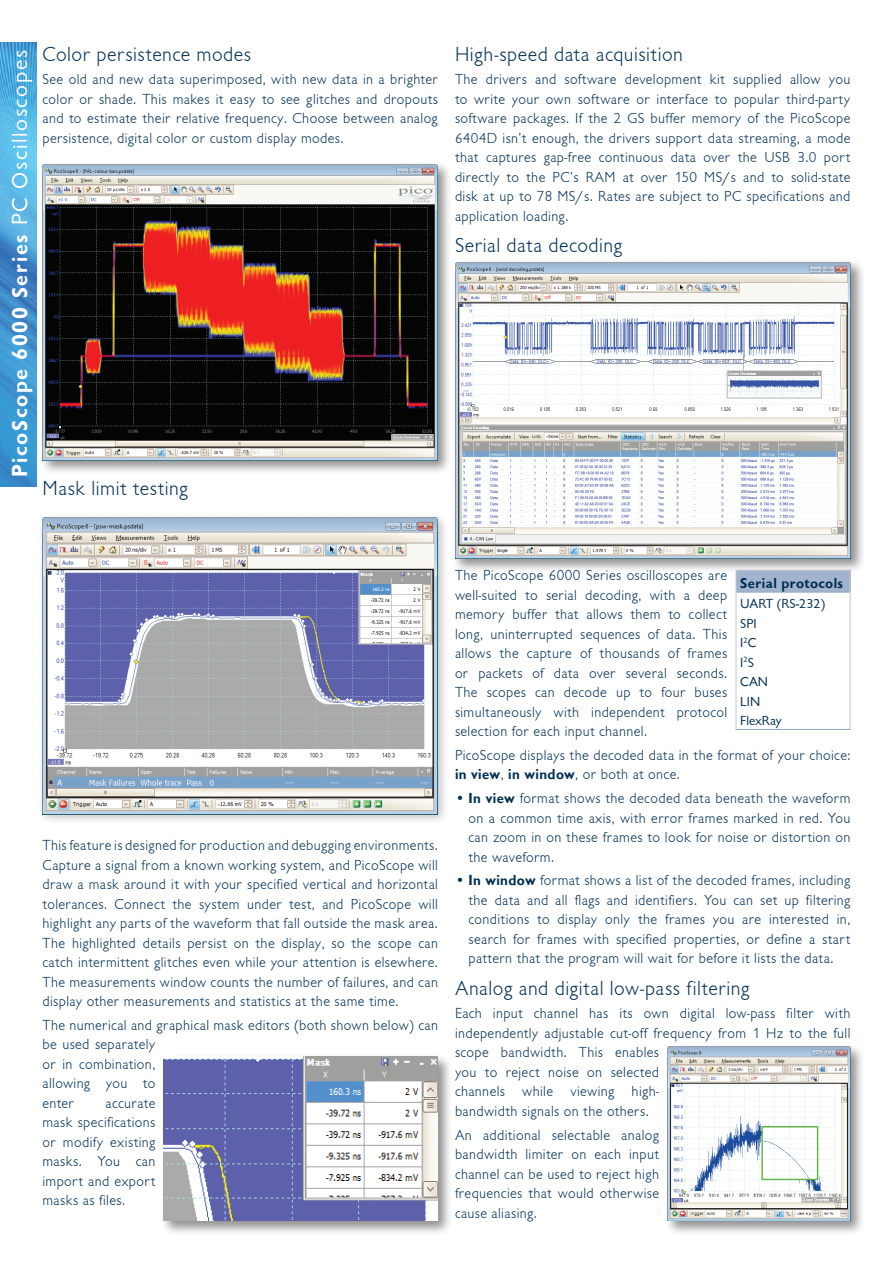
<style>
.page{position:relative;width:893px;height:1263px;background:#fff}
.page>*{position:absolute;margin:0;border:0;box-sizing:border-box;transform-origin:0 0}
.t1{font:700 22.5px "Chantilly";letter-spacing:.075em;color:#fff}
.t2{font:300 21px "Chantilly";letter-spacing:.025em;color:#002e54}
.t3{font:300 15px/19.5px "Chantilly";letter-spacing:.025em;color:#002e54;text-align:justify}
.t4{font:700 15px "Chantilly";letter-spacing:.03em;color:#002e54}
.t5{font:13.5px/19.5px "Chantilly";color:#002e54}
.s1{font-weight:400}
.s2{font-weight:700}
</style>
<div class="page">
<div style="left:40px;top:161px;width:413px;height:314px;background:#231f20;opacity:.5"></div>
<img style="left:43px;top:164px;width:395px;height:296px">
<div style="left:37px;top:512px;width:412px;height:313px;background:#231f20;opacity:.25"></div>
<img style="left:43px;top:518px;width:395px;height:296px">
<img style="left:0;top:43px;width:36px;height:444px">
<div style="left:452px;top:259px;width:414px;height:315px;background:#231f20;opacity:.5"></div>
<img style="left:455px;top:262px;width:395px;height:297px">
<div style="left:161px;top:1054px;width:292px;height:182px;background:#231f20;opacity:.5"></div>
<img style="left:164px;top:1057px;width:274px;height:163px">
<div style="left:736px;top:570px;width:114px;height:22px;background:#a3b3cd"></div>
<hr style="left:736px;top:592px;width:114px;height:1px;background:#8da9c1">
<hr style="left:736px;top:729px;width:114px;height:1px;background:#8da9c1">
<hr style="left:736px;top:570px;width:114px;height:1px;background:#c6c6c8">
<svg style="left:736px;top:571px;width:1px;height:21px"></svg>
<svg style="left:850px;top:571px;width:1px;height:21px"></svg>
<hr style="left:736px;top:592px;width:1px;height:137px;background:#c6c6c8">
<hr style="left:850px;top:592px;width:1px;height:137px;background:#c6c6c8">
<div style="left:665px;top:1043px;width:200px;height:193px;background:#231f20;opacity:.5"></div>
<img style="left:668px;top:1046px;width:182px;height:174px">
<h2 class="t2" style="left:43px;top:43px;width:210px">Color persistence modes</h2>
<p class="t3" style="left:43px;top:70px;width:397px">See old and new data superimposed, with new data in a brighter color or shade. This makes it easy to see glitches and dropouts and to estimate their relative frequency. Choose between analog persistence, digital color or custom display modes.</p>
<h1 class="t1" style="left:7px;top:477px;width:429px;rotate:-90deg">PicoScope 6000 Series <span class="s1">PC Oscilloscopes</span></h1>
<h2 class="t2" style="left:455px;top:43px;width:229px">High-speed data acquisition</h2>
<p class="t3" style="left:455px;top:70px;width:397px">The drivers and software development kit supplied allow you to write your own software or interface to popular third-party software packages. If the 2 GS buffer memory of the PicoScope 6404D isn’t enough, the drivers support data streaming, a mode that captures gap-free continuous data over the USB 3.0 port directly to the PC’s RAM at over 150 MS/s and to solid-state disk at up to 78 MS/s. Rates are subject to PC specifications and application loading.</p>
<h2 class="t2" style="left:455px;top:234px;width:169px">Serial data decoding</h2>
<h2 class="t2" style="left:43px;top:477px;width:147px">Mask limit testing</h2>
<p class="t3" style="left:43px;top:836px;width:397px">This feature is designed for production and debugging environments.<br>Capture a signal from a known working system, and PicoScope will draw a mask around it with your specified vertical and horizontal tolerances. Connect the system under test, and PicoScope will highlight any parts of the waveform that fall outside the mask area.<br>The highlighted details persist on the display, so the scope can catch intermittent glitches even while your attention is elsewhere.<br>The measurements window counts the number of failures, and can display other measurements and statistics at the same time.</p>
<p class="t3" style="left:43px;top:1015px;width:397px;text-align:left">The numerical and graphical mask editors (both shown below) can be used separately<br>or in combination,<br>allowing you to<br>enter</p>
<p class="t3" style="left:43px;top:1093px;width:114px;text-indent:63px">accurate mask specifications or modify existing masks. You can import and export masks as files.</p>
<p class="t3" style="left:455px;top:566px;width:274px">The PicoScope 6000 Series oscilloscopes are well-suited to serial decoding, with a deep memory buffer that allows them to collect long, uninterrupted sequences of data. This allows the capture of thousands of frames or packets of data over several seconds.<br>The scopes can decode up to four buses simultaneously with independent protocol selection for each input channel.</p>
<p class="t3" style="left:455px;top:745px;width:397px">PicoScope displays the decoded data in the format of your choice: <span class="s2">in view</span>, <span class="s2">in window</span>, or both at once.</p>
<p class="t3" style="left:468px;top:789px;width:383px;text-indent:-14px"><span class="s2">• In view</span> format shows the decoded data beneath the waveform on a common time axis, with error frames marked in red. You can zoom in on these frames to look for noise or distortion on the waveform.</p>
<p class="t3" style="left:468px;top:871px;width:383px;text-indent:-14px"><span class="s2">• In window</span> format shows a list of the decoded frames, including the data and all flags and identifiers. You can set up filtering conditions to display only the frames you are interested in, search for frames with specified properties, or define a start pattern that the program will wait for before it lists the data.</p>
<h2 class="t2" style="left:455px;top:977px;width:296px">Analog and digital low-pass filtering</h2>
<p class="t3" style="left:455px;top:1004px;width:397px;text-align:left">Each input channel has its own digital low-pass filter with independently adjustable cut-off frequency from 1 Hz to the full scope bandwidth. This enables<br>you to reject noise on selected<br>channels while viewing high-<br>bandwidth signals on the others.</p>
<p class="t3" style="left:455px;top:1125px;width:206px">An additional selectable analog bandwidth limiter on each input channel can be used to reject high frequencies that would otherwise cause aliasing.</p>
<p class="t4" style="left:740px;top:574px;width:104px">Serial protocols</p>
<p class="t5" style="left:740px;top:594px;width:87px">UART (RS-232)<br>SPI<br>I<sup>2</sup>C<br>I<sup>2</sup>S<br>CAN<br>LIN<br>FlexRay</p>
</div>
